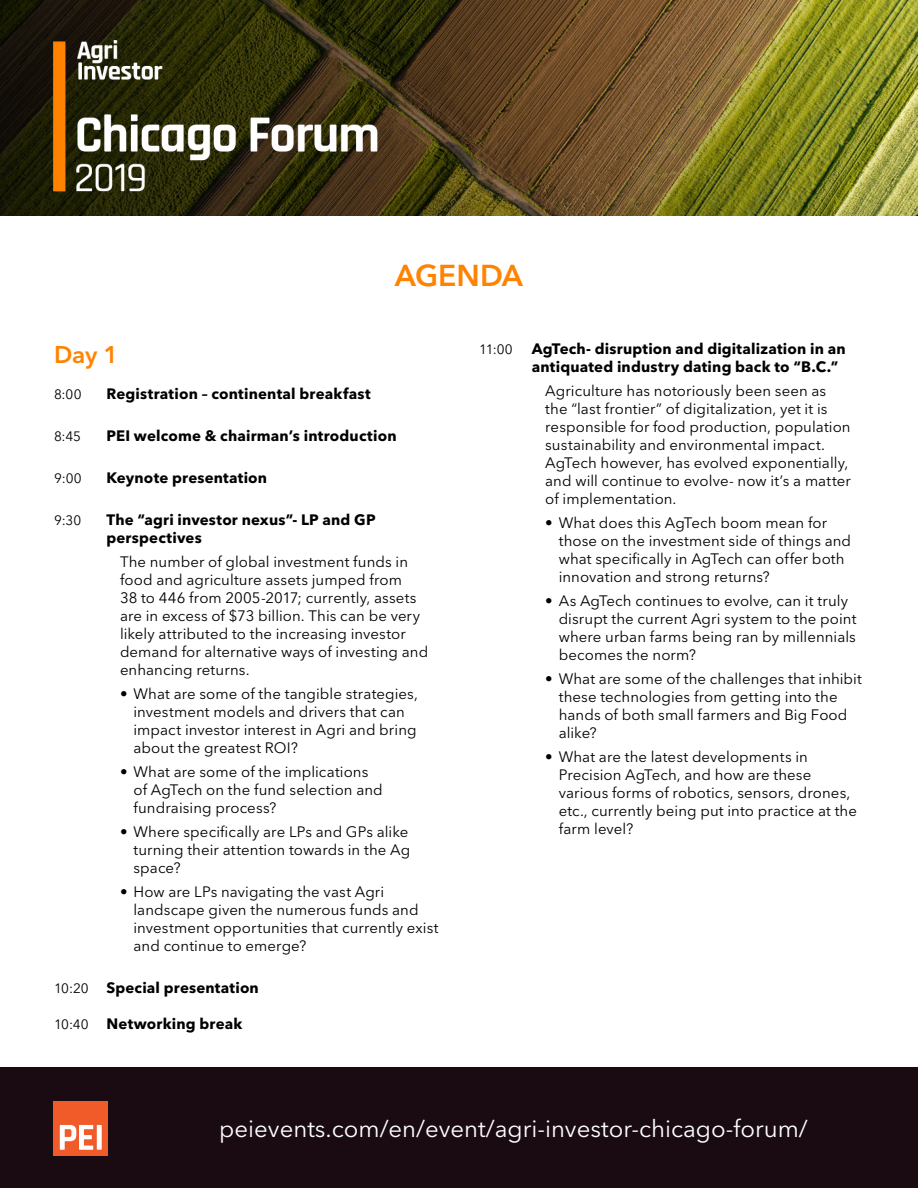
<style>
.page{position:relative;width:918px;height:1188px;background:#fff}
.page>*{position:absolute;margin:0;border:0;box-sizing:border-box;transform-origin:0 0}
.t1{font:600 30px "Avenir Next LT Pro";color:#ff8200}
.t2{font:24px "Avenir Next LT Pro";color:#fff}
.t3{font:600 24px "Avenir Next LT Pro";color:#ff8200}
.t4{font:15px/18px "Avenir Next LT Pro";letter-spacing:.005em;color:#000}
.t5{font:700 15px/18px "Avenir Next LT Pro";letter-spacing:.01em;color:#000}
.t6{font:13.5px "Avenir Next LT Pro";letter-spacing:.02em;color:#000}
.s1{font-weight:400;font-size:13.5px}
</style>
<div class="page">
<img style="left:0;top:0;width:918px;height:216px">
<img style="left:54px;top:39px;width:371px;height:157px">
<div style="left:0;top:1067px;width:918px;height:121px;background:#1a0b12"></div>
<div style="left:54px;top:1102px;width:54px;height:54px;background:#f15b29"></div>
<svg style="left:60px;top:1125px;width:42px;height:25px"></svg>
<h1 class="t1" style="left:395px;top:257px;width:130px">AGENDA</h1>
<h2 class="t3" style="left:54px;top:340px;width:65px">Day 1</h2>
<p class="t6" style="left:54px;top:386px;width:29px">8:00</p>
<p class="t5" style="left:106px;top:385px;width:266px">Registration – continental breakfast</p>
<p class="t6" style="left:54px;top:428px;width:29px">8:45</p>
<p class="t5" style="left:106px;top:427px;width:292px">PEI welcome &amp; chairman’s introduction</p>
<p class="t6" style="left:54px;top:470px;width:29px">9:00</p>
<p class="t5" style="left:106px;top:469px;width:162px">Keynote presentation</p>
<p class="t6" style="left:54px;top:512px;width:29px">9:30</p>
<p class="t5" style="left:106px;top:511px;width:271px">The “agri investor nexus”- LP and GP perspectives</p>
<p class="t4" style="left:120px;top:553px;width:310px">The number of global investment funds in food and agriculture assets jumped from<br>38 to 446 from 2005-2017; currently, assets are in excess of $73 billion. This can be very likely attributed to the increasing investor demand for alternative ways of investing and enhancing returns.</p>
<p class="t4" style="left:134px;top:685px;width:286px;text-indent:-14px">• What are some of the tangible strategies, investment models and drivers that can impact investor interest in Agri and bring about the greatest ROI?</p>
<p class="t4" style="left:134px;top:763px;width:251px;text-indent:-14px">• What are some of the implications of AgTech on the fund selection and fundraising process?</p>
<p class="t4" style="left:134px;top:823px;width:278px;text-indent:-14px">• Where specifically are LPs and GPs alike turning their attention towards in the Ag space?</p>
<p class="t4" style="left:134px;top:883px;width:307px;text-indent:-14px">• How are LPs navigating the vast Agri landscape given the numerous funds and investment opportunities that currently exist and continue to emerge?</p>
<p class="t5" style="left:54px;top:979px;width:206px"><span class="s1">10:20</span> Special presentation</p>
<p class="t5" style="left:54px;top:1015px;width:190px"><span class="s1">10:40</span> Networking break</p>
<p class="t6" style="left:479px;top:341px;width:35px">11:00</p>
<p class="t5" style="left:532px;top:340px;width:315px">AgTech- disruption and digitalization in an antiquated industry dating back to “B.C.”</p>
<p class="t4" style="left:545px;top:382px;width:307px">Agriculture has notoriously been seen as the “last frontier” of digitalization, yet it is responsible for food production, population sustainability and environmental impact.<br>AgTech however, has evolved exponentially, and will continue to evolve- now it’s a matter of implementation.</p>
<p class="t4" style="left:559px;top:514px;width:294px;text-indent:-14px">• What does this AgTech boom mean for those on the investment side of things and what specifically in AgTech can offer both innovation and strong returns?</p>
<p class="t4" style="left:559px;top:592px;width:299px;text-indent:-14px">• As AgTech continues to evolve, can it truly disrupt the current Agri system to the point where urban farms being ran by millennials becomes the norm?</p>
<p class="t4" style="left:559px;top:670px;width:305px;text-indent:-14px">• What are some of the challenges that inhibit these technologies from getting into the hands of both small farmers and Big Food alike?</p>
<p class="t4" style="left:559px;top:748px;width:300px;text-indent:-14px">• What are the latest developments in Precision AgTech, and how are these various forms of robotics, sensors, drones, etc., currently being put into practice at the farm level?</p>
<h2 class="t2" style="left:219px;top:1114px;width:590px">peievents.com/en/event/agri-investor-chicago-forum/</h2>
</div>
